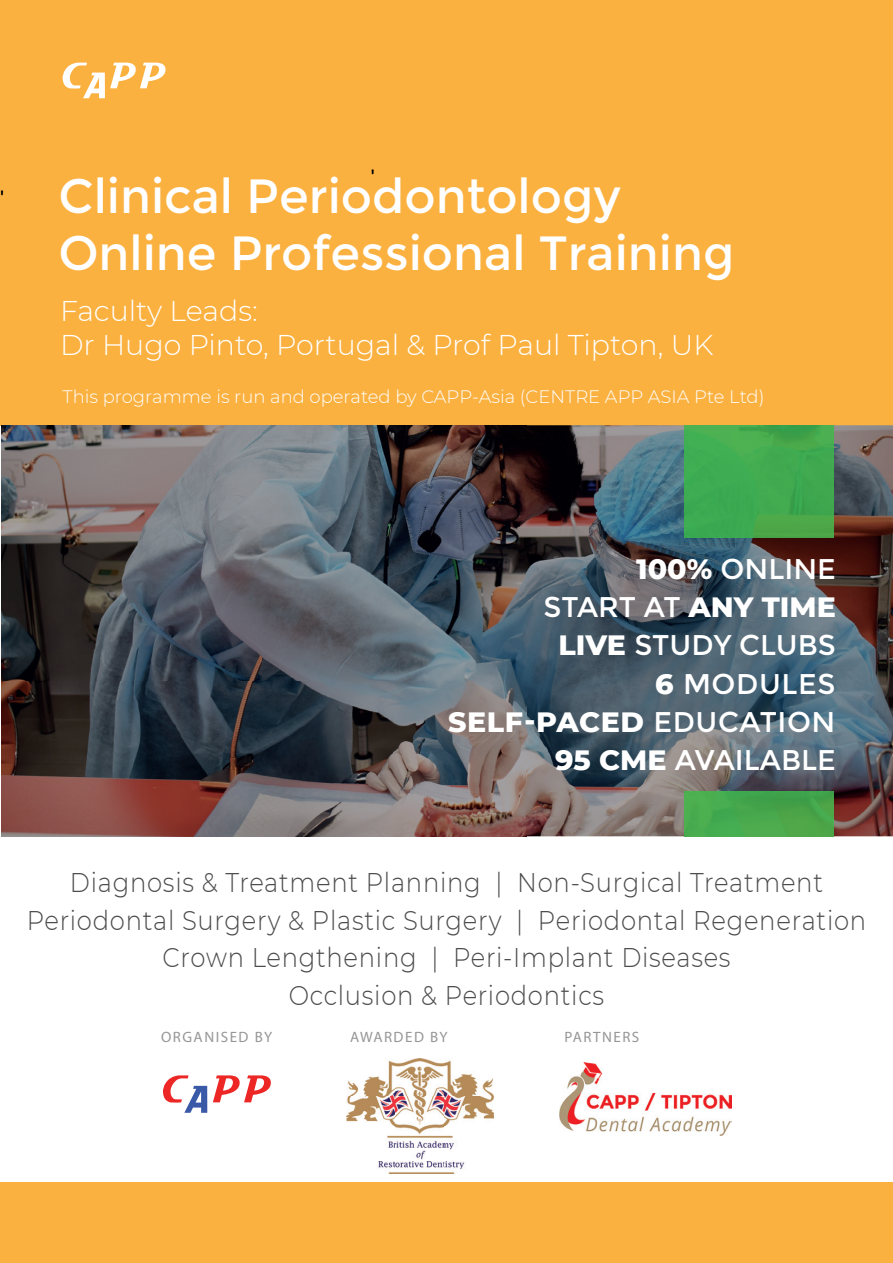
<style>
.page{position:relative;width:893px;height:1263px;background:#fff}
.page>*{position:absolute;margin:0;border:0;box-sizing:border-box;transform-origin:0 0}
.t1{font:48px/57.6px "Montserrat";color:#fff}
.t2{font:28.5px/38.1px "Montserrat";color:#fff;text-align:right}
.t3{font:300 28.5px/34.2px "Montserrat";color:#fff}
.t4{font:300 27px/37.5px "Montserrat";letter-spacing:.03em;color:#4c4c4c;text-align:center;scale:.9 1}
.t5{font:300 18px "Montserrat";color:#fff}
.t6{font:18px "Calibri";color:#040503}
.t7{font:15px "Myriad Pro";letter-spacing:.1em;color:#969696}
.s1{font-weight:800}
</style>
<div class="page">
<div style="left:0;top:0;width:893px;height:425px;background:#fbb140"></div>
<svg style="left:63px;top:63px;width:103px;height:35px"></svg>
<img style="left:560px;top:1063px;width:172px;height:73px">
<svg style="left:163px;top:1075px;width:44px;height:38px"></svg>
<svg style="left:213px;top:1075px;width:58px;height:27px"></svg>
<img style="left:346px;top:1058px;width:148px;height:115px">
<div style="left:0;top:1182px;width:893px;height:81px;background:#fbb140"></div>
<img style="left:1px;top:425px;width:735px;height:411px">
<img style="left:833px;top:425px;width:60px;height:51px">
<img style="left:789px;top:476px;width:104px;height:360px">
<img style="left:736px;top:538px;width:53px;height:254px">
<img style="left:685px;top:425px;width:148px;height:113px">
<hr style="left:685px;top:836px;width:148px;height:1px;background:#55ba58">
<img style="left:685px;top:792px;width:148px;height:44px">
<p class="t6" style="left:0;top:184px;width:5px">'</p>
<p class="t6" style="left:371px;top:163px;width:5px">'</p>
<h1 class="t1" style="left:58px;top:167px;width:677px">Clinical Periodontology<br>Online Professional Training</h1>
<p class="t3" style="left:60px;top:292px;width:655px">Faculty Leads:<br>Dr Hugo Pinto, Portugal &amp; Prof Paul Tipton, UK</p>
<p class="t5" style="left:63px;top:385px;width:703px">This programme is run and operated by CAPP-Asia (CENTRE APP ASIA Pte Ltd)</p>
<p class="t2" style="left:636px;top:550px;width:201px"><span class="s1">100%</span> ONLINE</p>
<p class="t2" style="left:448px;top:588px;width:389px">START AT <span class="s1">ANY TIME<br>LIVE</span> STUDY CLUBS<br><span class="s1">6</span> MODULES<br><span class="s1">SELF-PACED</span> EDUCATION</p>
<p class="t2" style="left:555px;top:741px;width:282px"><span class="s1">95 CME</span> AVAILABLE</p>
<p class="t4" style="left:27px;top:863px;width:934px">Diagnosis &amp; Treatment Planning | Non-Surgical Treatment Periodontal Surgery &amp; Plastic Surgery | Periodontal Regeneration Crown Lengthening | Peri-Implant Diseases<br>Occlusion &amp; Periodontics</p>
<p class="t7" style="left:161px;top:1028px;width:113px">ORGANISED BY</p>
<p class="t7" style="left:350px;top:1028px;width:99px">AWARDED BY</p>
<p class="t7" style="left:565px;top:1028px;width:76px">PARTNERS</p>
</div>
